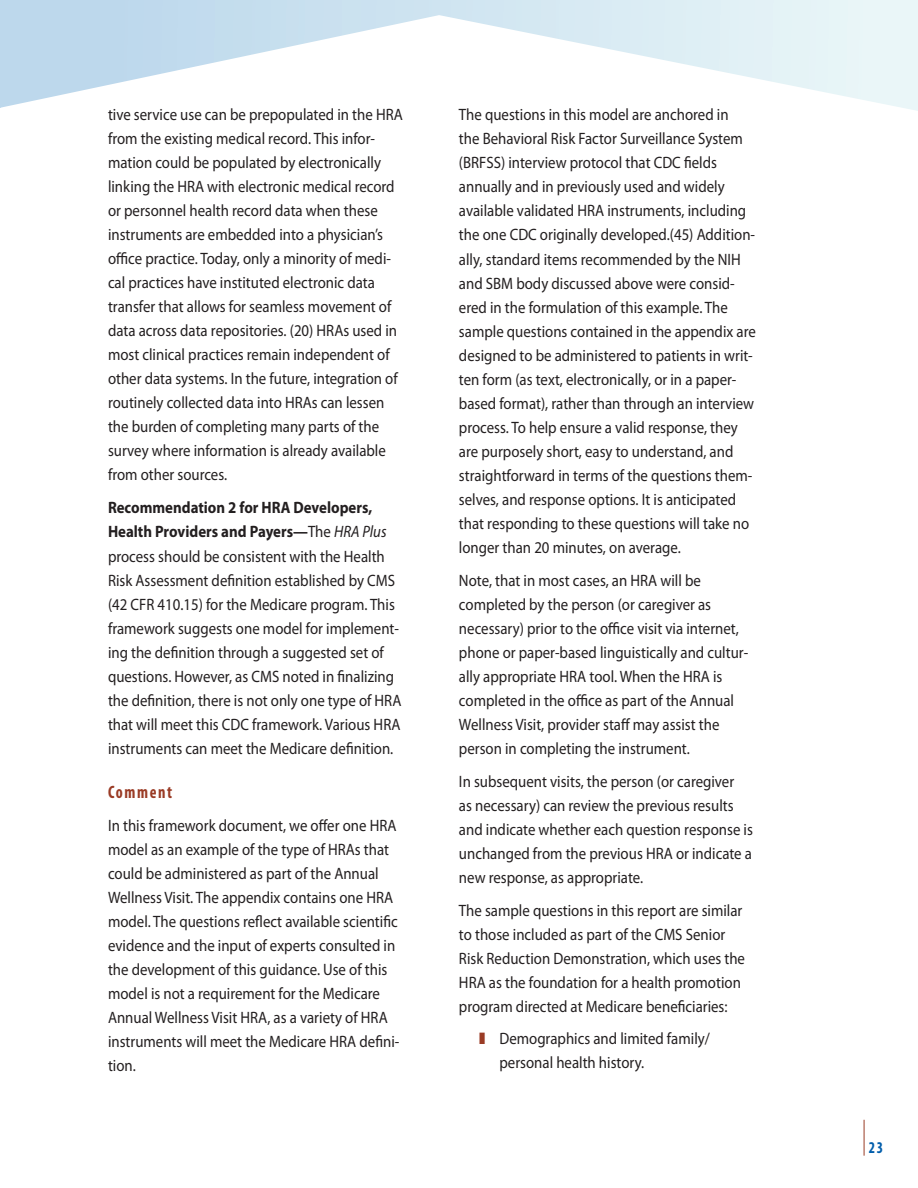
<style>
.page{position:relative;width:918px;height:1188px;background:#fff}
.page>*{position:absolute;margin:0;border:0;box-sizing:border-box;transform-origin:0 0}
.t1{font:700 condensed 18px "Myriad Pro";letter-spacing:.1em;color:#9a3b25;scale:.9 1}
.t2{font:16.5px/24px "Myriad Pro";color:#231f20;scale:.9 1}
.t3{font:700 condensed 16.5px "Myriad Pro";color:#015dab;scale:.9 1}
.s1{font-weight:700}
.s2{font-style:italic}
.s3{color:#9a3b25}
</style>
<div class="page">
<svg style="left:1px;top:0;width:917px;height:111px"></svg>
<hr style="left:0;top:0;width:1px;height:108px;background:#bdd8ec">
<hr style="left:864px;top:1120px;width:1px;height:36px;background:#9a3b25">
<p class="t2" style="left:108px;top:103px;width:329px">tive service use can be prepopulated in the HRA from the existing medical record. This infor&shy;mation could be populated by electronically linking the HRA with electronic medical record or personnel health record data when these instruments are embedded into a physician’s office practice. Today, only a minority of medi&shy;cal practices have instituted electronic data transfer that allows for seamless movement of data across data repositories. (20) HRAs used in most clinical practices remain independent of other data systems. In the future, integration of routinely collected data into HRAs can lessen the burden of completing many parts of the survey where information is already available from other sources.</p>
<p class="t2" style="left:108px;top:496px;width:328px"><span class="s1">Recommendation 2 for HRA Developers, Health Providers and Payers—</span>The <span class="s2">HRA Plus </span>process should be consistent with the Health Risk Assessment definition established by CMS (42 CFR 410.15) for the Medicare program. This framework suggests one model for implement&shy;ing the definition through a suggested set of questions. However, as CMS noted in finalizing the definition, there is not only one type of HRA that will meet this CDC framework. Various HRA instruments can meet the Medicare definition.</p>
<h3 class="t1" style="left:108px;top:781px;width:73px">Comment</h3>
<p class="t2" style="left:108px;top:814px;width:325px">In this framework document, we offer one HRA model as an example of the type of HRAs that could be administered as part of the Annual Wellness Visit. The appendix contains one HRA model. The questions reflect available scientific evidence and the input of experts consulted in the development of this guidance. Use of this model is not a requirement for the Medicare Annual Wellness Visit HRA, as a variety of HRA instruments will meet the Medicare HRA defini&shy;tion.</p>
<p class="t2" style="left:459px;top:103px;width:331px">The questions in this model are anchored in<br>the Behavioral Risk Factor Surveillance System (BRFSS) interview protocol that CDC fields annually and in previously used and widely available validated HRA instruments, including the one CDC originally developed.(45) Addition&shy;ally, standard items recommended by the NIH and SBM body discussed above were consid&shy;ered in the formulation of this example. The sample questions contained in the appendix are designed to be administered to patients in writ&shy;ten form (as text, electronically, or in a paper&shy;based format), rather than through an interview process. To help ensure a valid response, they are purposely short, easy to understand, and straightforward in terms of the questions them&shy;selves, and response options. It is anticipated that responding to these questions will take no longer than 20 minutes, on average.</p>
<p class="t2" style="left:459px;top:568px;width:323px">Note, that in most cases, an HRA will be completed by the person (or caregiver as necessary) prior to the office visit via internet, phone or paper-based linguistically and cultur&shy;ally appropriate HRA tool. When the HRA is completed in the office as part of the Annual Wellness Visit, provider staff may assist the person in completing the instrument.</p>
<p class="t2" style="left:459px;top:769px;width:328px">In subsequent visits, the person (or caregiver<br>as necessary) can review the previous results and indicate whether each question response is unchanged from the previous HRA or indicate a new response, as appropriate.</p>
<p class="t2" style="left:459px;top:898px;width:319px">The sample questions in this report are similar to those included as part of the CMS Senior Risk Reduction Demonstration, which uses the HRA as the foundation for a health promotion program directed at Medicare beneficiaries:</p>
<p class="t2" style="left:500px;top:1027px;width:235px;text-indent:-20px"><span class="s3">❚</span> Demographics and limited family/ personal health history.</p>
<p class="t3" style="left:869px;top:1137px;width:17px">23</p>
</div>
